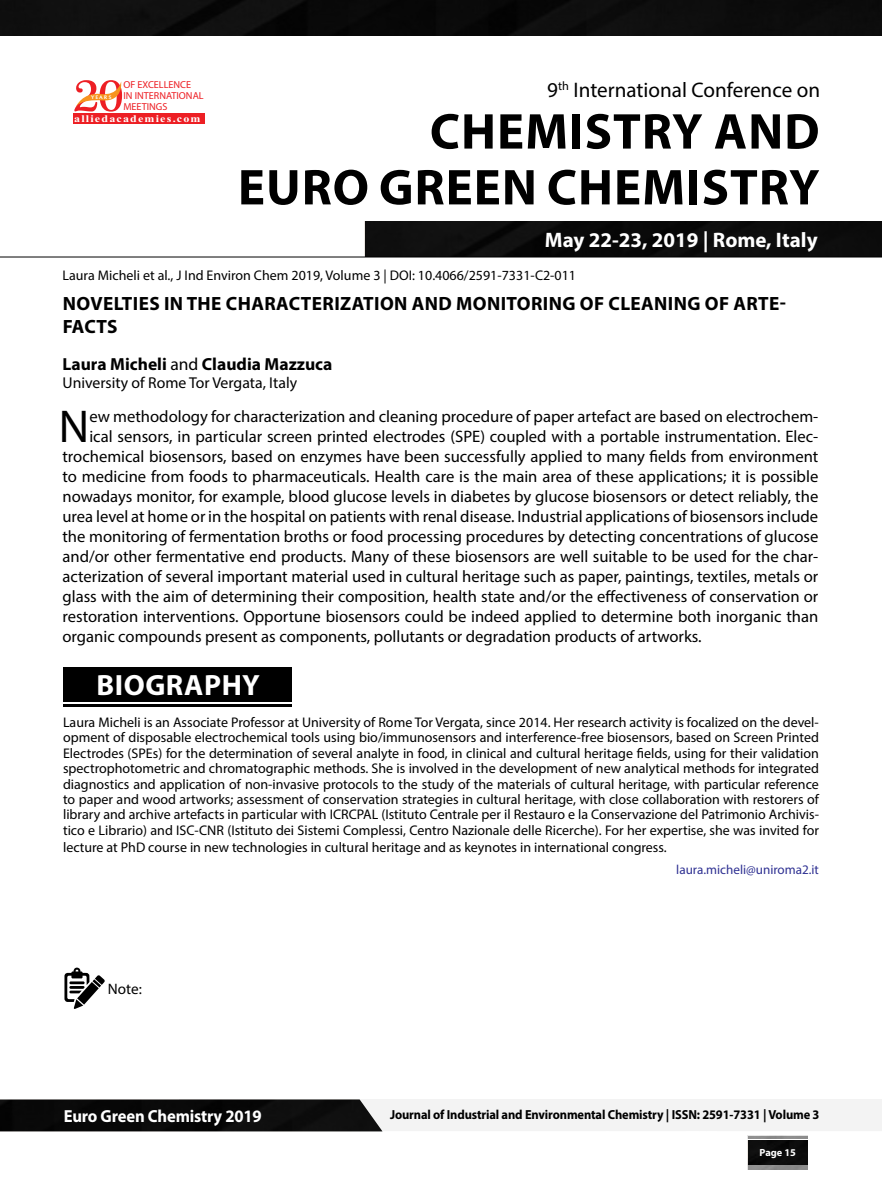
<style>
.page{position:relative;width:882px;height:1197px;background:#fff}
.page>*{position:absolute;margin:0;border:0;box-sizing:border-box;transform-origin:0 0}
.t1{font:700 50.75px/55.8px "Myriad Pro";letter-spacing:.02em;color:#000;text-align:right}
.t2{font:46.2px "Myriad Pro";color:#000}
.t3{font:700 29.4px "Myriad Pro";letter-spacing:.02em;color:#fff}
.t4{font:21.18px "Myriad Pro";color:#000}
.t5{font:700 21px "Myriad Pro";color:#fff}
.t6{font:700 19.25px/22.6px "Myriad Pro";letter-spacing:.02em;color:#000}
.t7{font:700 17.5px "Myriad Pro";color:#000}
.t8{font:700 17.5px "Myriad Pro";letter-spacing:-.01em;color:#fff;scale:.95 1}
.t9{font:16.62px "Myriad Pro";color:#000}
.t10{font:15.75px "Myriad Pro";color:#000}
.t11{font:15.22px "Myriad Pro";color:#000}
.t12{font:14px/15.4px "Myriad Pro";color:#000;text-align:justify}
.t13{font:700 13.12px "Myriad Pro";letter-spacing:-.01em;color:#000;scale:.95 1}
.t14{font:13.12px "Myriad Pro";color:#2e3092}
.t15{font:700 10.33px "Myriad Pro";color:#fff}
.t16{font:10.15px/10.8px "Myriad Pro";color:#ed1f24}
.t17{font:700 10.15px "Times New Roman";letter-spacing:.1em;color:#fff;scale:1.18 1}
.t18{font:5.25px "Oregon LDO Black";letter-spacing:.24em;color:#fff;scale:1.06 1}
.s1{font-weight:400}
</style>
<div class="page">
<img style="left:748px;top:1140px;width:60px;height:24px">
<hr style="left:748px;top:1136px;width:60px;height:3px;background:#000">
<svg style="left:64px;top:967px;width:41px;height:42px"></svg>
<div style="left:365px;top:222px;width:517px;height:35px;background:#0c0c0c"></div>
<hr style="left:0;top:257px;width:882px;height:1px;background:#000">
<div style="left:0;top:0;width:882px;height:35px;background:#0c0c0c"></div>
<div style="left:73px;top:113px;width:132px;height:11px;background:#ed1f24"></div>
<svg style="left:74px;top:80px;width:49px;height:32px"></svg>
<div style="left:0;top:1100px;width:382px;height:31px;background:#090909"></div>
<div style="left:63px;top:667px;width:228px;height:34px;background:#000"></div>
<hr style="left:63px;top:704px;width:228px;height:3px;background:#000">
<p class="t16" style="left:123px;top:79px;width:82px">OF EXCELLENCE<br>IN INTERNATIONAL<br>MEETINGS</p>
<p class="t17" style="left:74px;top:111px;width:109px">alliedacademies.com</p>
<p class="t18" style="left:91px;top:94px;width:21px">YEARS</p>
<p class="t4" style="left:547px;top:77px;width:274px">9<sup>th</sup> International Conference on</p>
<h1 class="t1" style="left:238px;top:102px;width:583px">CHEMISTRY AND<br>EURO GREEN CHEMISTRY</h1>
<p class="t5" style="left:545px;top:226px;width:274px">May 22-23, 2019 | Rome, Italy</p>
<p class="t12" style="left:62px;top:267px;width:515px">Laura Micheli et al., J Ind Environ Chem 2019, Volume 3 | DOI: 10.4066/2591-7331-C2-011</p>
<p class="t6" style="left:63px;top:292px;width:725px">NOVELTIES IN THE CHARACTERIZATION AND MONITORING OF CLEANING OF ARTE-<br>FACTS</p>
<p class="t7" style="left:62px;top:353px;width:272px">Laura Micheli <span class="s1">and</span> Claudia Mazzuca</p>
<p class="t10" style="left:62px;top:373px;width:236px">University of Rome Tor Vergata, Italy</p>
<h2 class="t2" style="left:59px;top:398px;width:32px">N</h2>
<p class="t9" style="left:89px;top:407px;width:730px">ew methodology for characterization and cleaning procedure of paper artefact are based on electrochem-</p>
<p class="t9" style="left:89px;top:427px;width:730px">ical sensors, in particular screen printed electrodes (SPE) coupled with a portable instrumentation. Elec-</p>
<p class="t9" style="left:62px;top:447px;width:757px">trochemical biosensors, based on enzymes have been successfully applied to many fields from environment</p>
<p class="t9" style="left:62px;top:466px;width:757px">to medicine from foods to pharmaceuticals. Health care is the main area of these applications; it is possible</p>
<p class="t9" style="left:62px;top:486px;width:757px">nowadays monitor, for example, blood glucose levels in diabetes by glucose biosensors or detect reliably, the</p>
<p class="t9" style="left:62px;top:506px;width:757px">urea level at home or in the hospital on patients with renal disease. Industrial applications of biosensors include</p>
<p class="t9" style="left:62px;top:526px;width:757px">the monitoring of fermentation broths or food processing procedures by detecting concentrations of glucose</p>
<p class="t9" style="left:62px;top:546px;width:757px">and/or other fermentative end products. Many of these biosensors are well suitable to be used for the char-</p>
<p class="t9" style="left:62px;top:566px;width:757px">acterization of several important material used in cultural heritage such as paper, paintings, textiles, metals or</p>
<p class="t9" style="left:62px;top:586px;width:757px">glass with the aim of determining their composition, health state and/or the effectiveness of conservation or</p>
<p class="t9" style="left:62px;top:606px;width:757px">restoration interventions. Opportune biosensors could be indeed applied to determine both inorganic than</p>
<p class="t9" style="left:62px;top:626px;width:641px">organic compounds present as components, pollutants or degradation products of artworks.</p>
<h3 class="t3" style="left:96px;top:666px;width:165px">BIOGRAPHY</h3>
<p class="t12" style="left:63px;top:714px;width:757px">Laura Micheli is an Associate Professor at University of Rome Tor Vergata, since 2014. Her research activity is focalized on the devel&shy;opment of disposable electrochemical tools using bio/immunosensors and interference-free biosensors, based on Screen Printed Electrodes (SPEs) for the determination of several analyte in food, in clinical and cultural heritage fields, using for their validation spectrophotometric and chromatographic methods. She is involved in the development of new analytical methods for integrated diagnostics and application of non-invasive protocols to the study of the materials of cultural heritage, with particular reference to paper and wood artworks; assessment of conservation strategies in cultural heritage, with close collaboration with restorers of library and archive artefacts in particular with ICRCPAL (Istituto Centrale per il Restauro e la Conservazione del Patrimonio Archivis&shy;tico e Librario) and ISC-CNR (Istituto dei Sistemi Complessi, Centro Nazionale delle Ricerche). For her expertise, she was invited for</p>
<p class="t12" style="left:63px;top:839px;width:605px">lecture at PhD course in new technologies in cultural heritage and as keynotes in international congress.</p>
<p class="t14" style="left:676px;top:861px;width:144px">laura.micheli@uniroma2.it</p>
<p class="t11" style="left:108px;top:979px;width:35px">Note:</p>
<p class="t8" style="left:64px;top:1105px;width:210px">Euro Green Chemistry 2019</p>
<p class="t13" style="left:390px;top:1106px;width:454px">Journal of Industrial and Environmental Chemistry | ISSN: 2591-7331 | Volume 3</p>
<p class="t15" style="left:760px;top:1146px;width:38px">Page 15</p>
</div>
